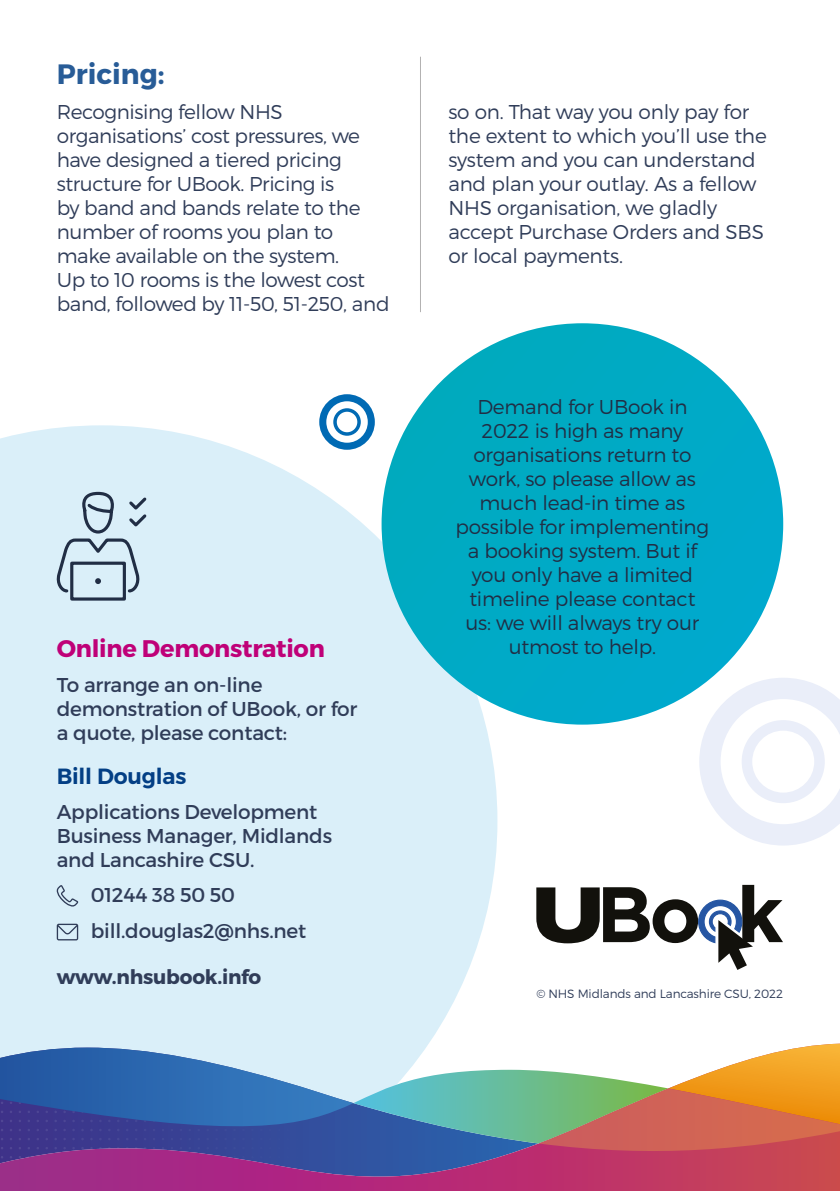
<style>
.page{position:relative;width:840px;height:1191px;background:#fff}
.page>*{position:absolute;margin:0;border:0;box-sizing:border-box;transform-origin:0 0}
.Heading_2{font:700 28px "Montserrat";color:#285c97}
.Heading_3{font:700 24px "Montserrat";letter-spacing:-.01em;color:#bf0078}
.Body{font:600 22px "Montserrat";letter-spacing:-.01em;color:#033f85}
.Body-2{font:300 20px/24px "Montserrat";letter-spacing:-.02em;color:#303d59}
.Body-3{font:300 20px/24px "Montserrat";letter-spacing:-.01em;color:#212e45;text-align:center}
.Body-4{font:20px/24px "Montserrat";letter-spacing:-.01em;color:#303d59}
.Body-5{font:700 20px "Montserrat";letter-spacing:-.01em;color:#303d59}
.Body-6{font:300 12px "Montserrat";letter-spacing:-.01em;color:#303d59}
</style>
<div class="page">
<hr style="left:420px;top:57px;width:1px;height:255px;background:#b3b2b2">
<div style="left:0;top:425px;width:497px;height:618px;background:#daeff9"></div>
<div style="left:381px;top:323px;width:401px;height:401px;background:#00aac6;border-radius:201px"></div>
<svg style="left:0;top:1158px;width:839px;height:33px;background:#a53478"></svg>
<svg style="left:0;top:1043px;width:839px;height:115px;background:#8b8f9f"></svg>
<svg style="left:698px;top:677px;width:141px;height:168px"></svg>
<svg style="left:319px;top:394px;width:55px;height:56px"></svg>
<svg style="left:52px;top:490px;width:97px;height:112px;background:#bcd0dc"></svg>
<svg style="left:536px;top:885px;width:246px;height:85px"></svg>
<svg style="left:57px;top:885px;width:21px;height:21px"></svg>
<svg style="left:57px;top:923px;width:21px;height:17px"></svg>
<p class="Heading_2" style="left:57px;top:56px;width:109px">Pricing:</p>
<p class="Body-2" style="left:57px;top:100px;width:334px">Recognising fellow NHS organisations’ cost pressures, we have designed a tiered pricing structure for UBook. Pricing is<br>by band and bands relate to the number of rooms you plan to make available on the system.<br>Up to 10 rooms is the lowest cost band, followed by 11-50, 51-250, and</p>
<p class="Body-2" style="left:448px;top:100px;width:320px">so on. That way you only pay for the extent to which you’ll use the system and you can understand and plan your outlay. As a fellow<br>NHS organisation, we gladly accept Purchase Orders and SBS or local payments.</p>
<p class="Body-3" style="left:455px;top:394px;width:255px">Demand for UBook in<br>2022 is high as many organisations return to work, so please allow as much lead-in time as possible for implementing a booking system. But if you only have a limited timeline please contact us: we will always try our</p>
<p class="Heading_3" style="left:57px;top:633px;width:269px">Online Demonstration</p>
<p class="Body-3" style="left:508px;top:634px;width:149px">utmost to help.</p>
<p class="Body-4" style="left:57px;top:673px;width:302px">To arrange an on-line demonstration of UBook, or for a quote, please contact:</p>
<p class="Body" style="left:57px;top:762px;width:131px">Bill Douglas</p>
<p class="Body-4" style="left:57px;top:799px;width:277px">Applications Development<br>Business Manager, Midlands and Lancashire CSU.</p>
<p class="Body-4" style="left:91px;top:883px;width:146px">01244 38 50 50</p>
<p class="Body-4" style="left:91px;top:918px;width:217px">bill.douglas2@nhs.net</p>
<p class="Body-5" style="left:57px;top:964px;width:206px">www.nhsubook.info</p>
<p class="Body-6" style="left:536px;top:986px;width:248px">© NHS Midlands and Lancashire CSU, 2022</p>
</div>
